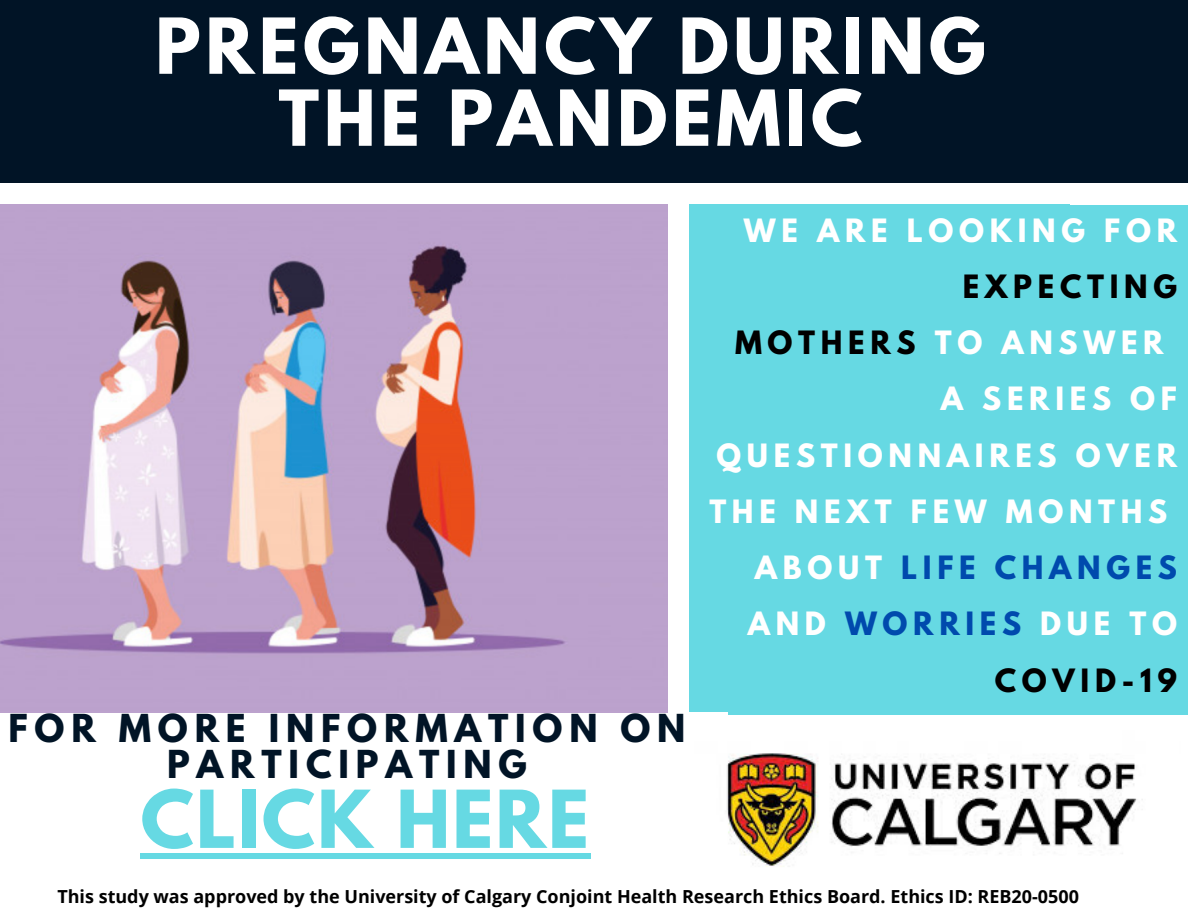
<style>
.page{position:relative;width:1188px;height:918px;background:#fff}
.page>*{position:absolute;margin:0;border:0;box-sizing:border-box;transform-origin:0 0}
.t1{font:700 70.8px "League Spartan";letter-spacing:.03em;color:#66d9e3}
.t2{font:700 68.4px/72px "League Spartan";letter-spacing:.065em;color:#fff;text-align:center}
.t3{font:700 34.2px/36px "League Spartan";letter-spacing:.2em;color:#011426;text-align:center}
.t4{font:700 28.5px "League Spartan";letter-spacing:.2em;color:#fff}
.t5{font:700 28.5px "League Spartan";letter-spacing:.2em;color:#000}
.t6{font:700 28.5px "League Spartan";letter-spacing:.2em;color:#004aad}
.t7{font:700 18px "Open Sans";color:#000}
.s1{color:#000}
.s2{color:#fff}
.s3{color:#004aad}
</style>
<div class="page">
<img style="left:0;top:204px;width:667px;height:509px">
<div style="left:690px;top:204px;width:380px;height:509px;background:#66d9e3"></div>
<div style="left:0;top:0;width:1188px;height:182px;background:#011426"></div>
<img style="left:727px;top:714px;width:454px;height:153px">
<div style="left:728px;top:205px;width:460px;height:509px;background:#66d9e3"></div>
<div style="left:141px;top:853px;width:450px;height:5px;background:#66d9e3"></div>
<h2 class="t2" style="left:155px;top:19px;width:832px">PREGNANCY DURING<br>THE PANDEMIC</h2>
<h3 class="t3" style="left:8px;top:715px;width:679px">FOR MORE INFORMATION ON<br>PARTICIPATING</h3>
<h1 class="t1" style="left:141px;top:784px;width:450px">CLICK HERE</h1>
<h3 class="t4" style="left:744px;top:216px;width:435px">WE ARE LOOKING FOR</h3>
<h3 class="t5" style="left:963px;top:272px;width:216px">EXPECTING</h3>
<h3 class="t4" style="left:735px;top:328px;width:430px"><span class="s1">MOTHERS</span> TO ANSWER</h3>
<h3 class="t4" style="left:941px;top:385px;width:238px">A SERIES OF</h3>
<h3 class="t4" style="left:717px;top:441px;width:462px">QUESTIONNAIRES OVER</h3>
<h3 class="t4" style="left:709px;top:497px;width:460px">THE NEXT FEW MONTHS</h3>
<h3 class="t6" style="left:755px;top:553px;width:424px"><span class="s2">ABOUT</span> LIFE CHANGES</h3>
<h3 class="t4" style="left:748px;top:610px;width:431px">AND <span class="s3">WORRIES</span> DUE TO</h3>
<h3 class="t5" style="left:995px;top:666px;width:184px">COVID-19</h3>
<p class="t7" style="left:57px;top:884px;width:1023px">This study was approved by the University of Calgary Conjoint Health Research Ethics Board. Ethics ID: REB20-0500</p>
</div>
